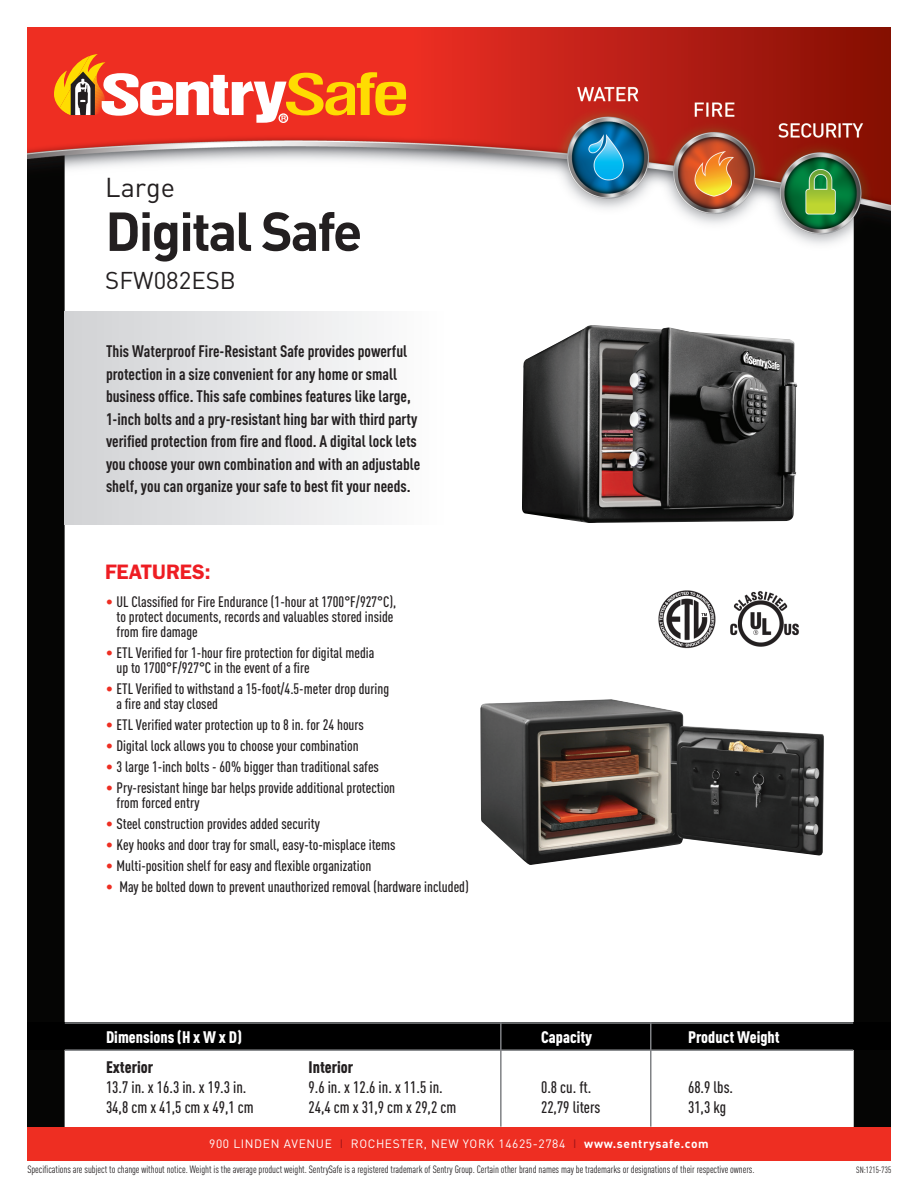
<style>
.page{position:relative;width:918px;height:1188px;background:#fff}
.page>*{position:absolute;margin:0;border:0;box-sizing:border-box;transform-origin:0 0}
.t1{font:700 54px "DIN";letter-spacing:-.04em;color:#231f20}
.t2{font:27px "DIN";color:#231f20}
.t3{font:24px "DIN";color:#231f20}
.t4{font:600 21px "Franklin Gothic";color:#ee1d23}
.t5{font:700 16.5px/22.5px "DIN Cond";color:#231f20}
.t6{font:500 16.5px "DIN Cond";color:#231f20}
.t7{font:900 16.5px "DIN Cond";color:#fff}
.t8{font:900 16.5px "DIN Cond";color:#231f20}
.t9{font:500 15px/15px "DIN Cond";color:#231f20}
.t10{font:12px "DIN";letter-spacing:.05em;color:#fff}
.t11{font:10.5px "DIN Cond";letter-spacing:-.005em;color:#231f20}
.t12{font:9px "DIN Cond";color:#231f20}
.s1{font-weight:700;color:#ee2e22}
.s2{color:#9c1418}
.s3{font-weight:700}
</style>
<div class="page">
<img style="left:27px;top:27px;width:864px;height:1101px">
<div style="left:27px;top:1128px;width:864px;height:33px;background:#ee2e22"></div>
<svg style="left:54px;top:54px;width:352px;height:69px"></svg>
<div style="left:65px;top:311px;width:383px;height:214px;background:linear-gradient(to right,#d0d2d4,#fefefe)"></div>
<img style="left:472px;top:582px;width:335px;height:76px">
<div style="left:27px;top:1022px;width:864px;height:27px;background:#000"></div>
<hr style="left:65px;top:1049px;width:788px;height:2px;background:#808285">
<hr style="left:500px;top:1022px;width:2px;height:105px;background:#808285">
<hr style="left:650px;top:1022px;width:2px;height:105px;background:#808285">
<hr style="left:65px;top:1022px;width:788px;height:2px;background:#808285">
<img style="left:522px;top:325px;width:276px;height:198px">
<img style="left:480px;top:699px;width:344px;height:167px">
<p class="t2" style="left:105px;top:170px;width:72px">Large</p>
<p class="t1" style="left:105px;top:196px;width:259px">Digital Safe</p>
<p class="t3" style="left:105px;top:266px;width:132px">SFW082ESB</p>
<p class="t5" style="left:106px;top:339px;width:316px">This Waterproof Fire-Resistant Safe provides powerful protection in a size convenient for any home or small business office. This safe combines features like large, 1-inch bolts and a pry-resistant hing bar with third party verified protection from fire and flood. A digital lock lets you choose your own combination and with an adjustable shelf, you can organize your safe to best fit your needs.</p>
<p class="t4" style="left:105px;top:559px;width:107px">FEATURES:</p>
<p class="t9" style="left:117px;top:594px;width:281px;text-indent:-10px"><span class="s1">•</span> UL Classified for Fire Endurance (1-hour at 1700°F/927°C), to protect documents, records and valuables stored inside from fire damage</p>
<p class="t9" style="left:117px;top:645px;width:259px;text-indent:-10px"><span class="s1">•</span> ETL Verified for 1-hour fire protection for digital media up to 1700°F/927°C in the event of a fire</p>
<p class="t9" style="left:117px;top:681px;width:274px;text-indent:-10px"><span class="s1">•</span> ETL Verified to withstand a 15-foot/4.5-meter drop during a fire and stay closed</p>
<p class="t9" style="left:106px;top:717px;width:259px"><span class="s1">•</span> ETL Verified water protection up to 8 in. for 24 hours</p>
<p class="t9" style="left:106px;top:738px;width:254px"><span class="s1">•</span> Digital lock allows you to choose your combination</p>
<p class="t9" style="left:106px;top:759px;width:274px"><span class="s1">•</span> 3 large 1-inch bolts - 60% bigger than traditional safes</p>
<p class="t9" style="left:117px;top:780px;width:280px;text-indent:-10px"><span class="s1">•</span> Pry-resistant hinge bar helps provide additional protection from forced entry</p>
<p class="t9" style="left:106px;top:816px;width:215px"><span class="s1">•</span> Steel construction provides added security</p>
<p class="t9" style="left:106px;top:837px;width:291px"><span class="s1">•</span> Key hooks and door tray for small, easy-to-misplace items</p>
<p class="t9" style="left:106px;top:858px;width:267px"><span class="s1">•</span> Multi-position shelf for easy and flexible organization</p>
<p class="t9" style="left:106px;top:879px;width:364px"><span class="s1">•</span> May be bolted down to prevent unauthorized removal (hardware included)</p>
<p class="t7" style="left:106px;top:1027px;width:137px">Dimensions (H x W x D)</p>
<p class="t7" style="left:541px;top:1027px;width:53px">Capacity</p>
<p class="t7" style="left:688px;top:1027px;width:93px">Product Weight</p>
<p class="t8" style="left:106px;top:1057px;width:49px">Exterior</p>
<p class="t8" style="left:309px;top:1057px;width:46px">Interior</p>
<p class="t6" style="left:106px;top:1077px;width:142px">13.7 in. x 16.3 in. x 19.3 in.</p>
<p class="t6" style="left:309px;top:1077px;width:136px">9.6 in. x 12.6 in. x 11.5 in.</p>
<p class="t6" style="left:541px;top:1077px;width:52px">0.8 cu. ft.</p>
<p class="t6" style="left:688px;top:1077px;width:47px">68.9 lbs.</p>
<p class="t6" style="left:106px;top:1097px;width:149px">34,8 cm x 41,5 cm x 49,1 cm</p>
<p class="t6" style="left:309px;top:1097px;width:149px">24,4 cm x 31,9 cm x 29,2 cm</p>
<p class="t6" style="left:541px;top:1097px;width:61px">22,79 liters</p>
<p class="t6" style="left:688px;top:1097px;width:40px">31,3 kg</p>
<p class="t10" style="left:209px;top:1137px;width:501px">900 LINDEN AVENUE <span class="s2">I</span> ROCHESTER, NEW YORK 14625-2784 <span class="s2">I</span> <span class="s3">www.sentrysafe.com</span></p>
<p class="t11" style="left:27px;top:1163px;width:729px">Specifications are subject to change without notice. Weight is the average product weight. SentrySafe is a registered trademark of Sentry Group. Certain other brand names may be trademarks or designations of their respective owners.</p>
<p class="t12" style="left:856px;top:1165px;width:37px">SN:1215-735</p>
</div>
